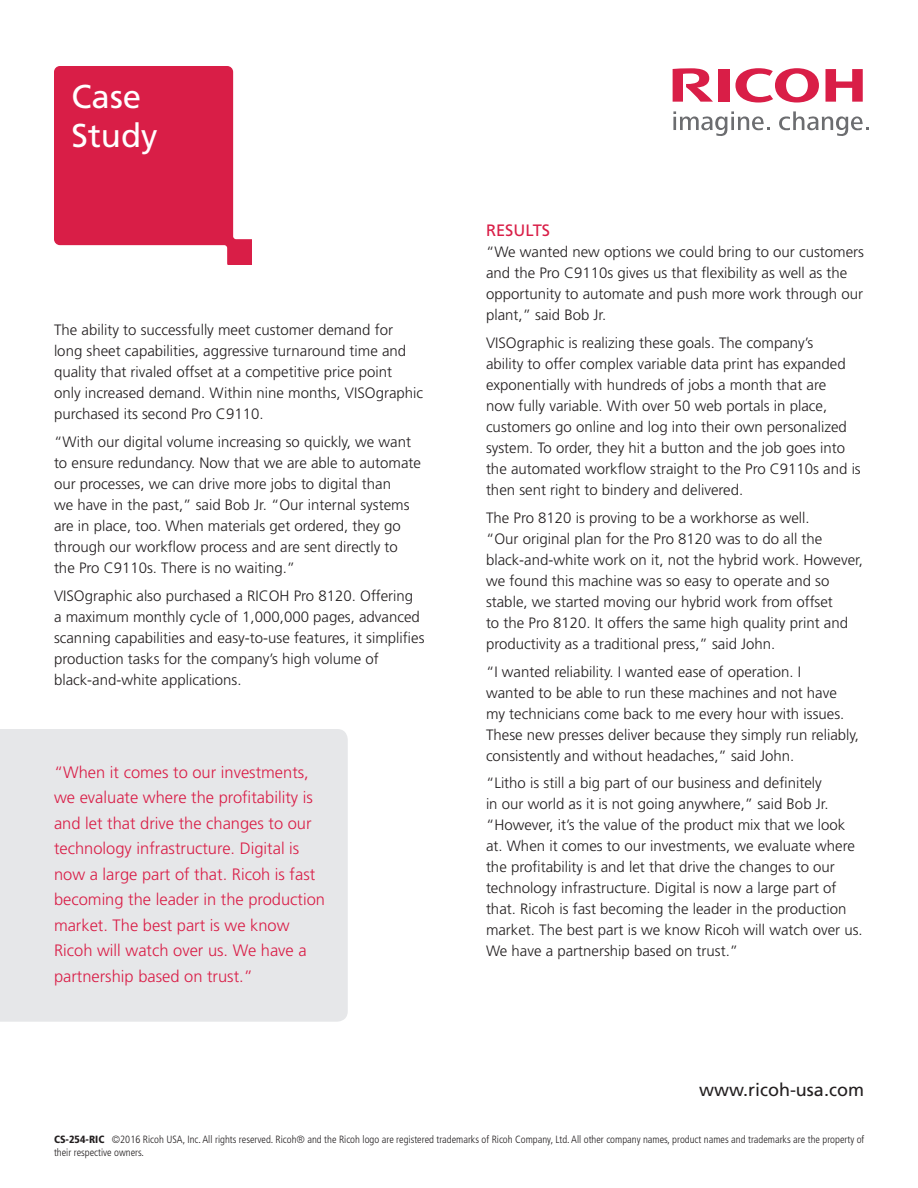
<style>
.page{position:relative;width:918px;height:1188px;background:#fff}
.page>*{position:absolute;margin:0;border:0;box-sizing:border-box;transform-origin:0 0}
.t1{font:33px/39.6px "Frutiger LT Std";color:#fff}
.t2{font:18px "Frutiger LT Std";color:#231f20}
.t3{font:300 16.5px/25.5px "Frutiger LT Std";color:#d91e47}
.t4{font:16.5px "Frutiger LT Std";color:#d91e47}
.t5{font:300 15px/21px "Frutiger LT Std";color:#231f20}
.t6{font:300 condensed 10.5px/12.6px "Frutiger LT Std";color:#231f20}
.s1{font-family:"Frutiger";font-weight:900}
</style>
<div class="page">
<svg style="left:54px;top:66px;width:198px;height:198px"></svg>
<svg style="left:735px;top:68px;width:84px;height:35px"></svg>
<svg style="left:826px;top:69px;width:37px;height:33px"></svg>
<div style="left:718px;top:69px;width:11px;height:33px;background:#d91e47"></div>
<svg style="left:673px;top:68px;width:40px;height:34px"></svg>
<svg style="left:673px;top:111px;width:97px;height:25px"></svg>
<svg style="left:779px;top:111px;width:90px;height:25px"></svg>
<div style="left:0;top:729px;width:348px;height:293px;background:#e6e7e9"></div>
<p class="t1" style="left:72px;top:77px;width:88px">Case<br>Study</p>
<p class="t5" style="left:54px;top:320px;width:371px">The ability to successfully meet customer demand for long sheet capabilities, aggressive turnaround time and quality that rivaled offset at a competitive price point<br>only increased demand. Within nine months, VISOgraphic purchased its second Pro C9110.</p>
<p class="t5" style="left:54px;top:432px;width:369px">“With our digital volume increasing so quickly, we want to ensure redundancy. Now that we are able to automate our processes, we can drive more jobs to digital than<br>we have in the past,” said Bob Jr. “Our internal systems are in place, too. When materials get ordered, they go through our workflow process and are sent directly to the Pro C9110s. There is no waiting.”</p>
<p class="t5" style="left:54px;top:585px;width:372px">VISOgraphic also purchased a RICOH Pro 8120. Offering<br>a maximum monthly cycle of 1,000,000 pages, advanced scanning capabilities and easy-to-use features, it simplifies production tasks for the company’s high volume of black-and-white applications.</p>
<p class="t3" style="left:54px;top:759px;width:273px">“When it comes to our investments, we evaluate where the profitability is and let that drive the changes to our technology infrastructure. Digital is now a large part of that. Ricoh is fast becoming the leader in the production market. The best part is we know Ricoh will watch over us. We have a partnership based on trust.”</p>
<p class="t4" style="left:486px;top:221px;width:66px">RESULTS</p>
<p class="t5" style="left:486px;top:242px;width:380px">“We wanted new options we could bring to our customers and the Pro C9110s gives us that flexibility as well as the opportunity to automate and push more work through our plant,” said Bob Jr.</p>
<p class="t5" style="left:486px;top:333px;width:376px">VISOgraphic is realizing these goals. The company’s<br>ability to offer complex variable data print has expanded exponentially with hundreds of jobs a month that are<br>now fully variable. With over 50 web portals in place, customers go online and log into their own personalized system. To order, they hit a button and the job goes into the automated workflow straight to the Pro C9110s and is then sent right to bindery and delivered.</p>
<p class="t5" style="left:486px;top:507px;width:379px">The Pro 8120 is proving to be a workhorse as well.<br>“Our original plan for the Pro 8120 was to do all the black-and-white work on it, not the hybrid work. However, we found this machine was so easy to operate and so stable, we started moving our hybrid work from offset<br>to the Pro 8120. It offers the same high quality print and productivity as a traditional press,” said John.</p>
<p class="t5" style="left:486px;top:661px;width:375px">“I wanted reliability. I wanted ease of operation. I<br>wanted to be able to run these machines and not have my technicians come back to me every hour with issues.<br>These new presses deliver because they simply run reliably, consistently and without headaches,” said John.</p>
<p class="t5" style="left:486px;top:773px;width:378px">“Litho is still a big part of our business and definitely<br>in our world as it is not going anywhere,” said Bob Jr. “However, it’s the value of the product mix that we look at. When it comes to our investments, we evaluate where the profitability is and let that drive the changes to our technology infrastructure. Digital is now a large part of that. Ricoh is fast becoming the leader in the production market. The best part is we know Ricoh will watch over us.<br>We have a partnership based on trust.”</p>
<p class="t2" style="left:699px;top:1079px;width:166px">www.ricoh-usa.com</p>
<p class="t6" style="left:54px;top:1133px;width:812px"><span class="s1">CS-254-RIC</span> ©2016 Ricoh USA, Inc. All rights reserved. Ricoh® and the Ricoh logo are registered trademarks of Ricoh Company, Ltd. All other company names, product names and trademarks are the property of their respective owners.</p>
</div>
